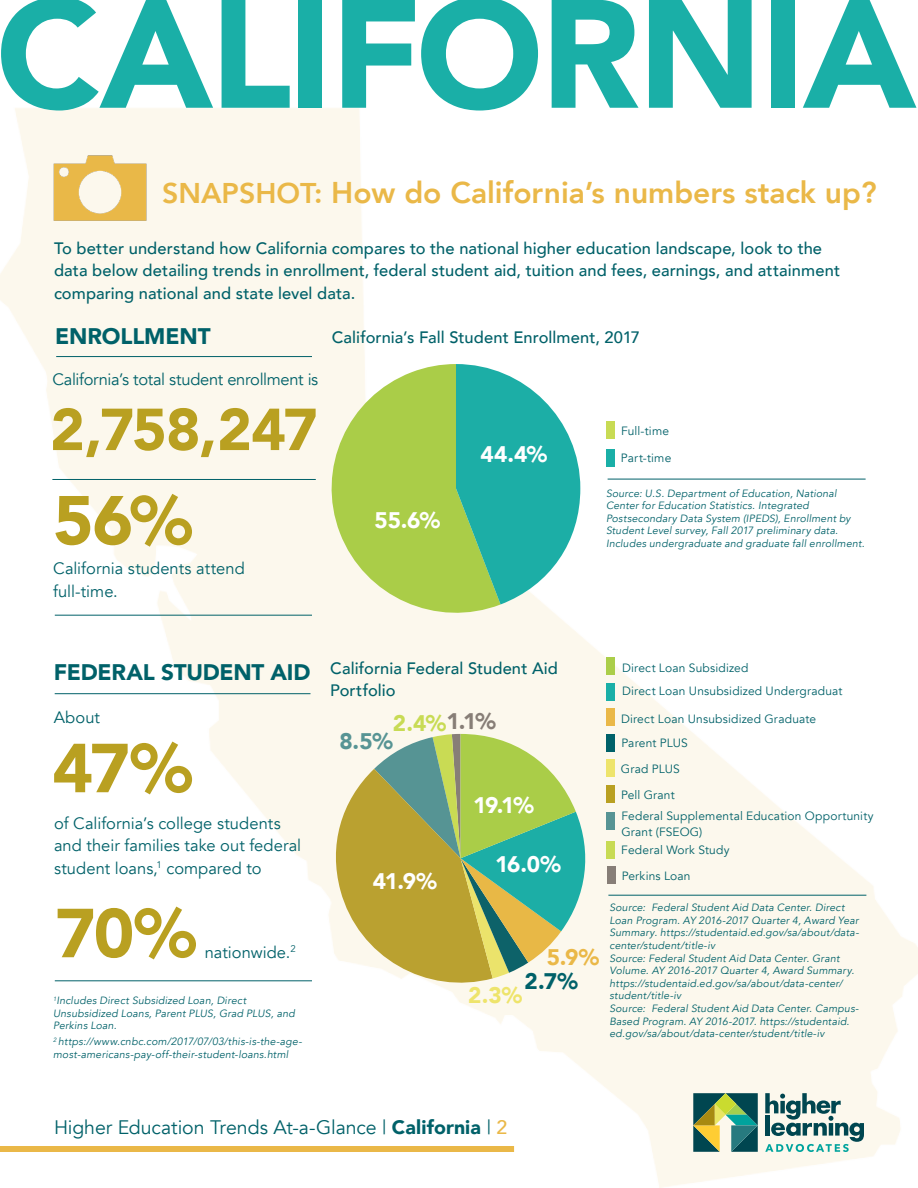
<style>
.page{position:relative;width:918px;height:1188px;background:#fff}
.page>*{position:absolute;margin:0;border:0;box-sizing:border-box;transform-origin:0 0}
.t1{font:900 153px "Avenir";letter-spacing:-.015em;color:#1aafa7}
.t2{font:900 68.55px "Avenir";color:#b9a021}
.t3{font:900 58.5px "Avenir";letter-spacing:-.025em;color:#b9a021}
.t4{font:800 30px "Avenir";color:#eab848}
.t5{font:900 22.5px "Avenir";letter-spacing:-.01em;color:#006169}
.t6{font:900 22.5px "Avenir";letter-spacing:-.05em;color:#fff}
.t7{font:900 22.5px "Avenir";color:#eee46b}
.t8{font:900 22.5px "Avenir";color:#c8db54}
.t9{font:900 22.5px "Avenir";color:#579494}
.t10{font:900 22.5px "Avenir";color:#877e77}
.t11{font:900 22.5px "Avenir";color:#eab848}
.t12{font:19.5px "Avenir";letter-spacing:-.005em;color:#006169}
.t13{font:500 16.5px/22.5px "Avenir";letter-spacing:.005em;color:#006169}
.t14{font:16.5px/22.5px "Avenir";color:#006169}
.t15{font:16.5px "Avenir";letter-spacing:-.02em;color:#006169}
.t16{font:12px/16.5px "Avenir";letter-spacing:.015em;color:#006169}
.t17{font:italic 10.5px/12.6px "Avenir";letter-spacing:.02em;color:#006169}
.s1{font-size:28.5px}
.s2{font-weight:900}
.s3{font-weight:500;color:#eab848}
</style>
<div class="page">
<img style="left:0;top:108px;width:918px;height:1080px">
<svg style="left:765px;top:1093px;width:99px;height:59px"></svg>
<svg style="left:693px;top:1093px;width:65px;height:59px"></svg>
<img style="left:44px;top:149px;width:112px;height:76px">
<hr style="left:608px;top:479px;width:258px;height:1px;background:#006169">
<svg style="left:329px;top:364px;width:172px;height:254px;fill:#aacd48"></svg>
<svg style="left:456px;top:364px;width:124px;height:240px"></svg>
<hr style="left:52px;top:479px;width:264px;height:1px;background:#006169">
<hr style="left:55px;top:615px;width:257px;height:1px;background:#006169">
<hr style="left:56px;top:356px;width:256px;height:1px;background:#006169">
<div style="left:606px;top:421px;width:9px;height:18px;background:#c8db54"></div>
<div style="left:606px;top:449px;width:9px;height:18px;background:#1aafa7"></div>
<hr style="left:608px;top:895px;width:258px;height:1px;background:#006169">
<svg style="left:330px;top:734px;width:262px;height:251px"></svg>
<hr style="left:55px;top:981px;width:257px;height:1px;background:#006169">
<hr style="left:55px;top:693px;width:255px;height:1px;background:#006169">
<div style="left:606px;top:657px;width:8px;height:18px;background:#abce49"></div>
<div style="left:606px;top:683px;width:9px;height:18px;background:#1aafa7"></div>
<div style="left:606px;top:708px;width:9px;height:18px;background:#eab848"></div>
<div style="left:606px;top:734px;width:9px;height:18px;background:#006169"></div>
<div style="left:606px;top:759px;width:9px;height:18px;background:#eee46b"></div>
<div style="left:606px;top:785px;width:9px;height:18px;background:#b9a021"></div>
<div style="left:606px;top:812px;width:9px;height:18px;background:#579494"></div>
<div style="left:606px;top:841px;width:9px;height:18px;background:#c8db54"></div>
<div style="left:607px;top:866px;width:8px;height:18px;background:#877e77"></div>
<h1 class="t1" style="left:-4px;top:-77px;width:922px">CALIFORNIA</h1>
<p class="t4" style="left:162px;top:170px;width:716px"><span class="s1">SNAPSHOT:</span> How do California’s numbers stack up?</p>
<p class="t13" style="left:54px;top:236px;width:788px">To better understand how California compares to the national higher education landscape, look to the data below detailing trends in enrollment, federal student aid, tuition and fees, earnings, and attainment comparing national and state level data.</p>
<p class="t5" style="left:55px;top:317px;width:157px">ENROLLMENT</p>
<p class="t13" style="left:332px;top:325px;width:310px">California’s Fall Student Enrollment, 2017</p>
<p class="t15" style="left:52px;top:369px;width:267px">California’s total student enrollment is</p>
<p class="t3" style="left:50px;top:380px;width:269px">2,758,247</p>
<p class="t2" style="left:53px;top:462px;width:141px">56%</p>
<p class="t14" style="left:53px;top:558px;width:193px">California students attend full-time.</p>
<p class="t6" style="left:375px;top:501px;width:67px">55.6%</p>
<p class="t6" style="left:481px;top:435px;width:68px">44.4%</p>
<p class="t16" style="left:621px;top:423px;width:50px">Full-time</p>
<p class="t16" style="left:621px;top:450px;width:52px">Part-time</p>
<p class="t17" style="left:606px;top:487px;width:260px">Source: U.S. Department of Education, National Center for Education Statistics. Integrated Postsecondary Data System (IPEDS), Enrollment by Student Level survey, Fall 2017 preliminary data.<br>Includes undergraduate and graduate fall enrollment.</p>
<p class="t5" style="left:54px;top:653px;width:258px">FEDERAL STUDENT AID</p>
<p class="t14" style="left:54px;top:706px;width:48px">About</p>
<p class="t2" style="left:52px;top:710px;width:141px">47%</p>
<p class="t14" style="left:54px;top:812px;width:249px">of California’s college students and their families take out federal student loans,<sup>1</sup> compared to</p>
<p class="t2" style="left:55px;top:875px;width:143px">70%</p>
<p class="t14" style="left:205px;top:941px;width:93px">nationwide.<sup>2</sup></p>
<p class="t17" style="left:53px;top:994px;width:243px"><sup>1</sup>Includes Direct Subsidized Loan, Direct<br>Unsubsidized Loans, Parent PLUS, Grad PLUS, and<br>Perkins Loan.</p>
<p class="t17" style="left:53px;top:1035px;width:250px"><sup>2</sup> https://www.cnbc.com/2017/07/03/this-is-the-age&shy;most-americans-pay-off-their-student-loans.html</p>
<p class="t13" style="left:330px;top:656px;width:229px">California Federal Student Aid<br>Portfolio</p>
<p class="t10" style="left:447px;top:701px;width:51px">1.1%</p>
<p class="t8" style="left:393px;top:704px;width:55px">2.4%</p>
<p class="t9" style="left:339px;top:722px;width:55px">8.5%</p>
<p class="t6" style="left:373px;top:862px;width:65px">41.9%</p>
<p class="t6" style="left:473px;top:786px;width:62px">19.1%</p>
<p class="t6" style="left:495px;top:845px;width:67px">16.0%</p>
<p class="t11" style="left:547px;top:938px;width:54px">5.9%</p>
<p class="t5" style="left:524px;top:962px;width:55px">2.7%</p>
<p class="t7" style="left:468px;top:976px;width:56px">2.3%</p>
<p class="t16" style="left:622px;top:659px;width:128px">Direct Loan Subsidized</p>
<p class="t16" style="left:622px;top:683px;width:222px">Direct Loan Unsubsidized Undergraduat</p>
<p class="t16" style="left:621px;top:711px;width:197px">Direct Loan Unsubsidized Graduate</p>
<p class="t16" style="left:621px;top:735px;width:68px">Parent PLUS</p>
<p class="t16" style="left:621px;top:761px;width:60px">Grad PLUS</p>
<p class="t16" style="left:621px;top:786px;width:55px">Pell Grant</p>
<p class="t16" style="left:621px;top:807px;width:254px">Federal Supplemental Education Opportunity<br>Grant (FSEOG)</p>
<p class="t16" style="left:621px;top:842px;width:110px">Federal Work Study</p>
<p class="t16" style="left:622px;top:867px;width:70px">Perkins Loan</p>
<p class="t17" style="left:609px;top:901px;width:251px">Source: Federal Student Aid Data Center. Direct Loan Program. AY 2016-2017 Quarter 4, Award Year Summary. https://studentaid.ed.gov/sa/about/data&shy;center/student/title-iv</p>
<p class="t17" style="left:609px;top:952px;width:246px">Source: Federal Student Aid Data Center. Grant Volume. AY 2016-2017 Quarter 4, Award Summary. https://studentaid.ed.gov/sa/about/data-center/ student/title-iv</p>
<p class="t17" style="left:609px;top:1002px;width:251px">Source: Federal Student Aid Data Center. Campus-<br>Based Program. AY 2016-2017. https://studentaid. ed.gov/sa/about/data-center/student/title-iv</p>
<h3 class="t12" style="left:54px;top:1116px;width:455px">Higher Education Trends At-a-Glance | <span class="s2">California</span> | <span class="s3">2</span></h3>
</div>
